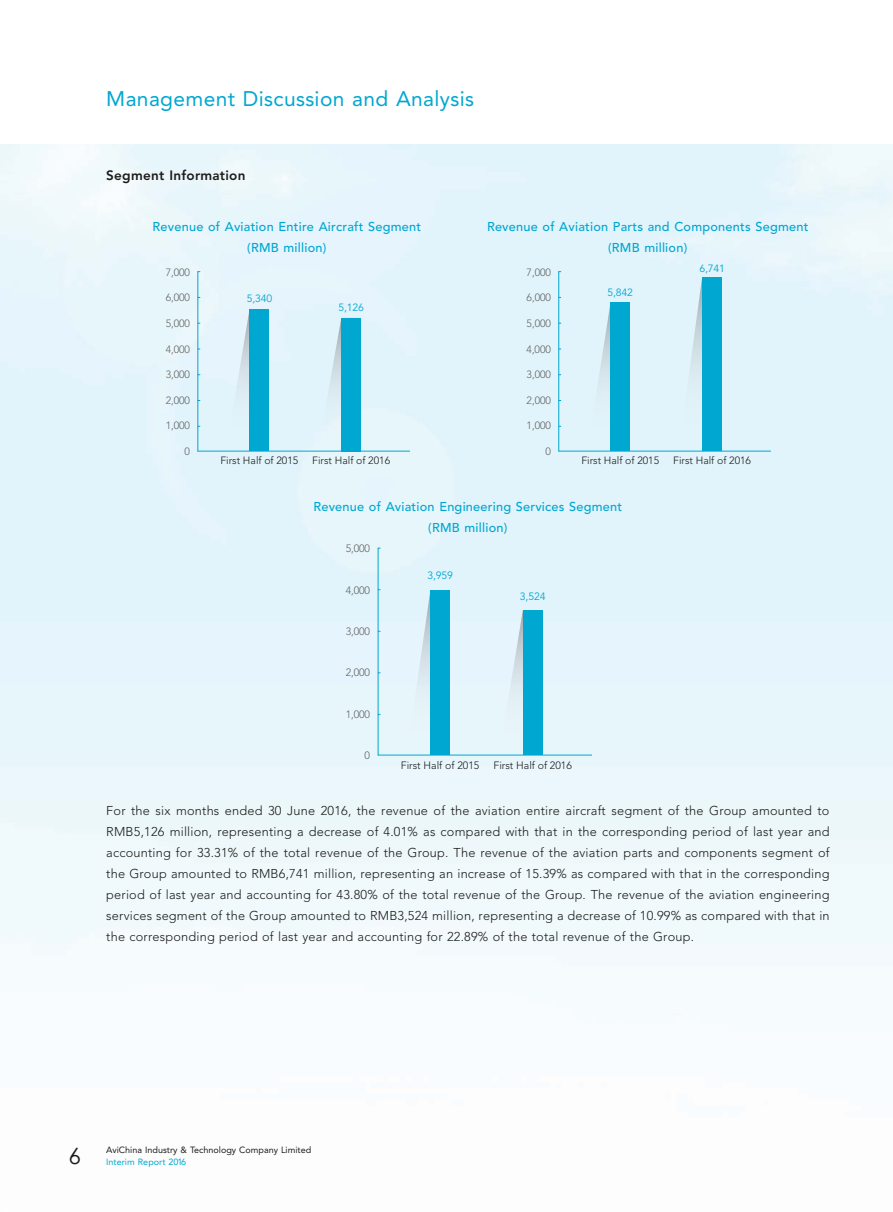
<style>
.page{position:relative;width:893px;height:1212px;background:#fff}
.page>*{position:absolute;margin:0;border:0;box-sizing:border-box;transform-origin:0 0}
.t1{font:22.5px "Century Gothic";color:#1c1c1b}
.t2{font:21px "Avenir LT Std";letter-spacing:.015em;color:#00a7d1}
.t3{font:800 13.5px "Avenir LT Std";letter-spacing:.02em;color:#1c1c1b}
.t4{font:300 12.75px/21px "Avenir LT Std";letter-spacing:.015em;color:#1c1c1b;text-align:justify}
.t5{font:500 12.75px/21px "Avenir LT Std";letter-spacing:.015em;color:#00a7d1;text-align:center}
.t6{font:300 10.65px "Avenir LT Std";color:#1c1c1b}
.t7{font:300 10.65px "Avenir LT Std";letter-spacing:-.01em;color:#636362}
.t8{font:10.65px "Avenir LT Std";letter-spacing:-.02em;color:#00a7d1}
.t9{font:300 10.5px "Avenir LT Std";letter-spacing:-.01em;color:#636362}
.t10{font:300 10.5px "Avenir LT Std";color:#1c1c1b}
.t11{font:10.5px "Avenir LT Std";letter-spacing:-.02em;color:#00a7d1}
.t12{font:9px "Avenir LT Std";color:#1c1c1b}
.t13{font:9px "Avenir LT Std";color:#00a7d1}
</style>
<div class="page">
<img style="left:0;top:145px;width:893px;height:822px">
<hr style="left:198px;top:272px;width:1px;height:179px;background:#00a7d1">
<hr style="left:198px;top:451px;width:212px;height:1px;background:#00a7d1">
<svg style="left:228px;top:309px;width:21px;height:127px;background:#dfeef5"></svg>
<div style="left:249px;top:309px;width:20px;height:142px;background:#00a7d1"></div>
<svg style="left:320px;top:318px;width:21px;height:119px;background:#ddeef4"></svg>
<div style="left:341px;top:318px;width:20px;height:133px;background:#00a7d1"></div>
<hr style="left:558px;top:272px;width:1px;height:179px;background:#00a7d1">
<hr style="left:559px;top:451px;width:212px;height:1px;background:#00a7d1">
<svg style="left:590px;top:302px;width:21px;height:133px;background:#d1eaf3"></svg>
<div style="left:611px;top:302px;width:19px;height:149px;background:#00a7d1"></div>
<svg style="left:681px;top:277px;width:21px;height:155px;background:#dcedf4"></svg>
<div style="left:702px;top:277px;width:19px;height:174px;background:#00a7d1"></div>
<hr style="left:378px;top:548px;width:1px;height:207px;background:#00a7d1">
<hr style="left:378px;top:755px;width:214px;height:1px;background:#00a7d1">
<svg style="left:409px;top:590px;width:21px;height:148px;background:#e0eef5"></svg>
<div style="left:430px;top:590px;width:20px;height:165px;background:#00a7d1"></div>
<svg style="left:502px;top:610px;width:21px;height:130px;background:#e0eef4"></svg>
<div style="left:523px;top:610px;width:19px;height:145px;background:#00a7d1"></div>
<h2 class="t2" style="left:106px;top:87px;width:369px">Management Discussion and Analysis</h2>
<p class="t3" style="left:106px;top:168px;width:141px">Segment Information</p>
<p class="t5" style="left:153px;top:216px;width:270px">Revenue of Aviation Entire Aircraft Segment (RMB million)</p>
<p class="t5" style="left:487px;top:216px;width:323px">Revenue of Aviation Parts and Components Segment (RMB million)</p>
<p class="t9" style="left:166px;top:266px;width:26px">7,000</p>
<p class="t9" style="left:166px;top:291px;width:26px">6,000</p>
<p class="t9" style="left:166px;top:317px;width:26px">5,000</p>
<p class="t9" style="left:166px;top:343px;width:26px">4,000</p>
<p class="t11" style="left:247px;top:292px;width:27px">5,340</p>
<p class="t11" style="left:339px;top:301px;width:27px">5,126</p>
<p class="t9" style="left:527px;top:266px;width:26px">7,000</p>
<p class="t9" style="left:527px;top:291px;width:26px">6,000</p>
<p class="t9" style="left:527px;top:317px;width:26px">5,000</p>
<p class="t9" style="left:527px;top:343px;width:26px">4,000</p>
<p class="t11" style="left:608px;top:287px;width:27px">5,842</p>
<p class="t11" style="left:699px;top:262px;width:27px">6,741</p>
<p class="t9" style="left:166px;top:368px;width:26px">3,000</p>
<p class="t9" style="left:527px;top:368px;width:26px">3,000</p>
<p class="t9" style="left:166px;top:394px;width:26px">2,000</p>
<p class="t9" style="left:166px;top:420px;width:26px">1,000</p>
<p class="t9" style="left:527px;top:394px;width:26px">2,000</p>
<p class="t9" style="left:527px;top:420px;width:26px">1,000</p>
<p class="t9" style="left:184px;top:445px;width:7px">0</p>
<p class="t9" style="left:545px;top:445px;width:7px">0</p>
<p class="t10" style="left:220px;top:455px;width:79px">First Half of 2015</p>
<p class="t10" style="left:312px;top:455px;width:79px">First Half of 2016</p>
<p class="t10" style="left:581px;top:455px;width:79px">First Half of 2015</p>
<p class="t10" style="left:673px;top:455px;width:79px">First Half of 2016</p>
<p class="t5" style="left:313px;top:496px;width:310px">Revenue of Aviation Engineering Services Segment (RMB million)</p>
<p class="t7" style="left:346px;top:542px;width:26px">5,000</p>
<p class="t7" style="left:346px;top:584px;width:26px">4,000</p>
<p class="t8" style="left:427px;top:569px;width:27px">3,959</p>
<p class="t8" style="left:520px;top:590px;width:27px">3,524</p>
<p class="t7" style="left:346px;top:625px;width:26px">3,000</p>
<p class="t7" style="left:346px;top:666px;width:26px">2,000</p>
<p class="t7" style="left:346px;top:708px;width:26px">1,000</p>
<p class="t7" style="left:365px;top:749px;width:7px">0</p>
<p class="t6" style="left:401px;top:758px;width:80px">First Half of 2015</p>
<p class="t6" style="left:493px;top:758px;width:80px">First Half of 2016</p>
<p class="t4" style="left:106px;top:800px;width:725px">For the six months ended 30 June 2016, the revenue of the aviation entire aircraft segment of the Group amounted to RMB5,126 million, representing a decrease of 4.01% as compared with that in the corresponding period of last year and accounting for 33.31% of the total revenue of the Group. The revenue of the aviation parts and components segment of the Group amounted to RMB6,741 million, representing an increase of 15.39% as compared with that in the corresponding period of last year and accounting for 43.80% of the total revenue of the Group. The revenue of the aviation engineering services segment of the Group amounted to RMB3,524 million, representing a decrease of 10.99% as compared with that in the corresponding period of last year and accounting for 22.89% of the total revenue of the Group.</p>
<h1 class="t1" style="left:69px;top:1140px;width:14px">6</h1>
<p class="t12" style="left:106px;top:1144px;width:206px">AviChina Industry &amp; Technology Company Limited</p>
<p class="t13" style="left:106px;top:1156px;width:81px">Interim Report 2016</p>
</div>
